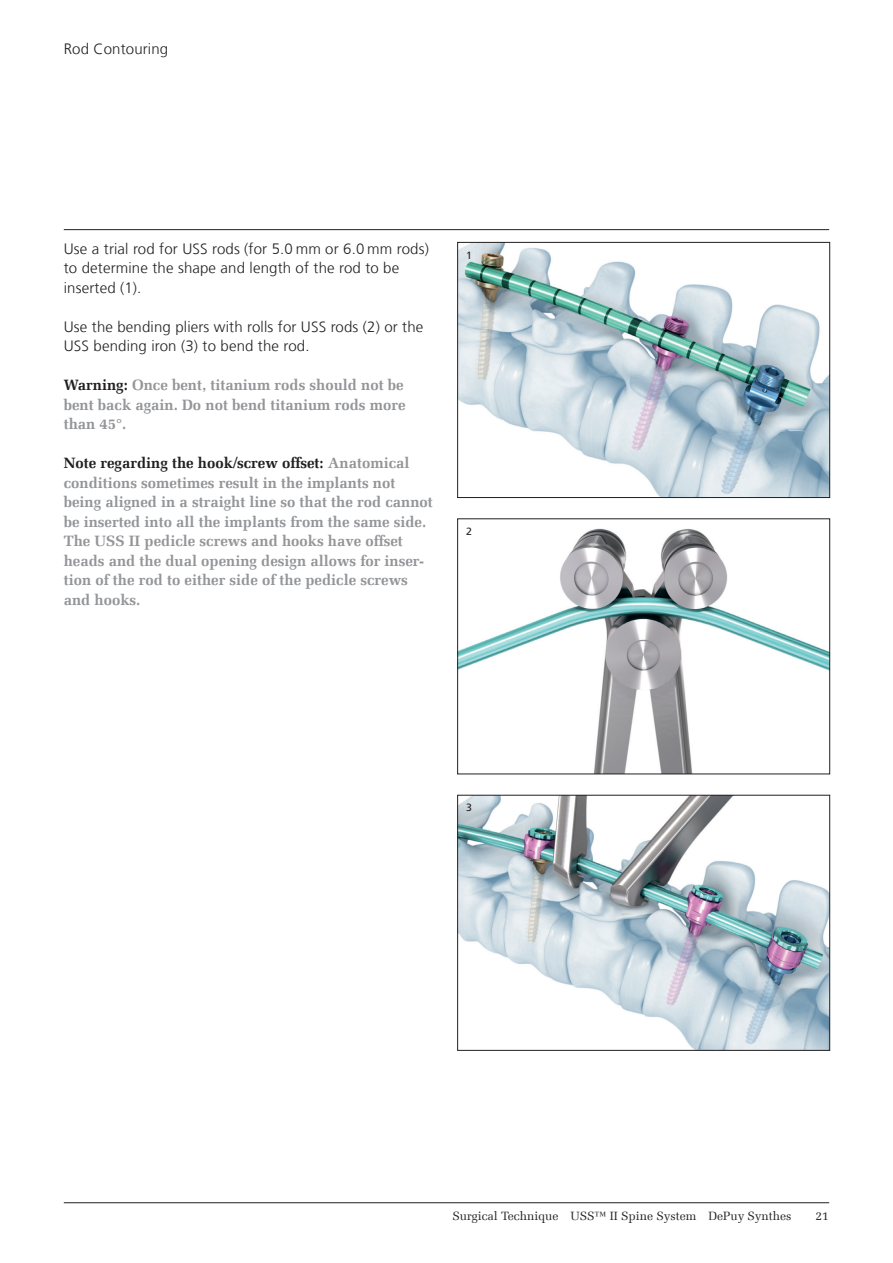
<style>
.page{position:relative;width:893px;height:1263px;background:#fff}
.page>*{position:absolute;margin:0;border:0;box-sizing:border-box;transform-origin:0 0}
._11_Note{font:700 15px/19.5px "Melior Com";color:#939598;text-align:justify}
._07_Body_Copy{font:300 15px/19.5px "Frutiger LT Com";letter-spacing:.01em;color:#231f20}
.t1{font:12px "Melior Com";color:#231f20}
._18_Figures{font:10.5px "Frutiger LT Std";color:#231f20}
.s1{color:#231f20}
</style>
<div class="page">
<hr style="left:64px;top:229px;width:765px;height:1px;background:#231f20">
<hr style="left:64px;top:1202px;width:765px;height:1px;background:#231f20">
<img style="left:459px;top:244px;width:369px;height:252px">
<div style="left:457px;top:242px;width:373px;height:256px;border:1px solid #231f20"></div>
<img style="left:459px;top:528px;width:369px;height:244px">
<div style="left:457px;top:519px;width:373px;height:255px;border:1px solid #231f20"></div>
<img style="left:459px;top:797px;width:369px;height:251px">
<div style="left:457px;top:795px;width:373px;height:255px;border:1px solid #231f20"></div>
<p class="_07_Body_Copy" style="left:64px;top:39px;width:106px">Rod Contouring</p>
<p class="_07_Body_Copy" style="left:64px;top:239px;width:367px">Use a trial rod for USS rods (for 5.0 mm or 6.0 mm rods) to determine the shape and length of the rod to be inserted (1).</p>
<p class="_07_Body_Copy" style="left:64px;top:317px;width:361px">Use the bending pliers with rolls for USS rods (2) or the<br>USS bending iron (3) to bend the rod.</p>
<p class="_11_Note" style="left:64px;top:375px;width:343px"><span class="s1">Warning:</span> Once bent, titanium rods should not be bent back again. Do not bend titanium rods more than 45°.</p>
<p class="_11_Note" style="left:64px;top:453px;width:371px;text-align:left"><span class="s1">Note regarding the hook/screw offset:</span> Anatomical conditions sometimes result in the implants not being aligned in a straight line so that the rod cannot be inserted into all the implants from the same side.<br>The USS II pedicle screws and hooks have offset heads and the dual opening design allows for inser&shy;tion of the rod to either side of the pedicle screws and hooks.</p>
<p class="_18_Figures" style="left:466px;top:249px;width:7px">1</p>
<p class="_18_Figures" style="left:466px;top:525px;width:7px">2</p>
<p class="_18_Figures" style="left:466px;top:801px;width:7px">3</p>
<p class="t1" style="left:452px;top:1209px;width:340px">Surgical Technique USS™ II Spine System DePuy Synthes</p>
<p class="t1" style="left:815px;top:1209px;width:15px">21</p>
</div>
